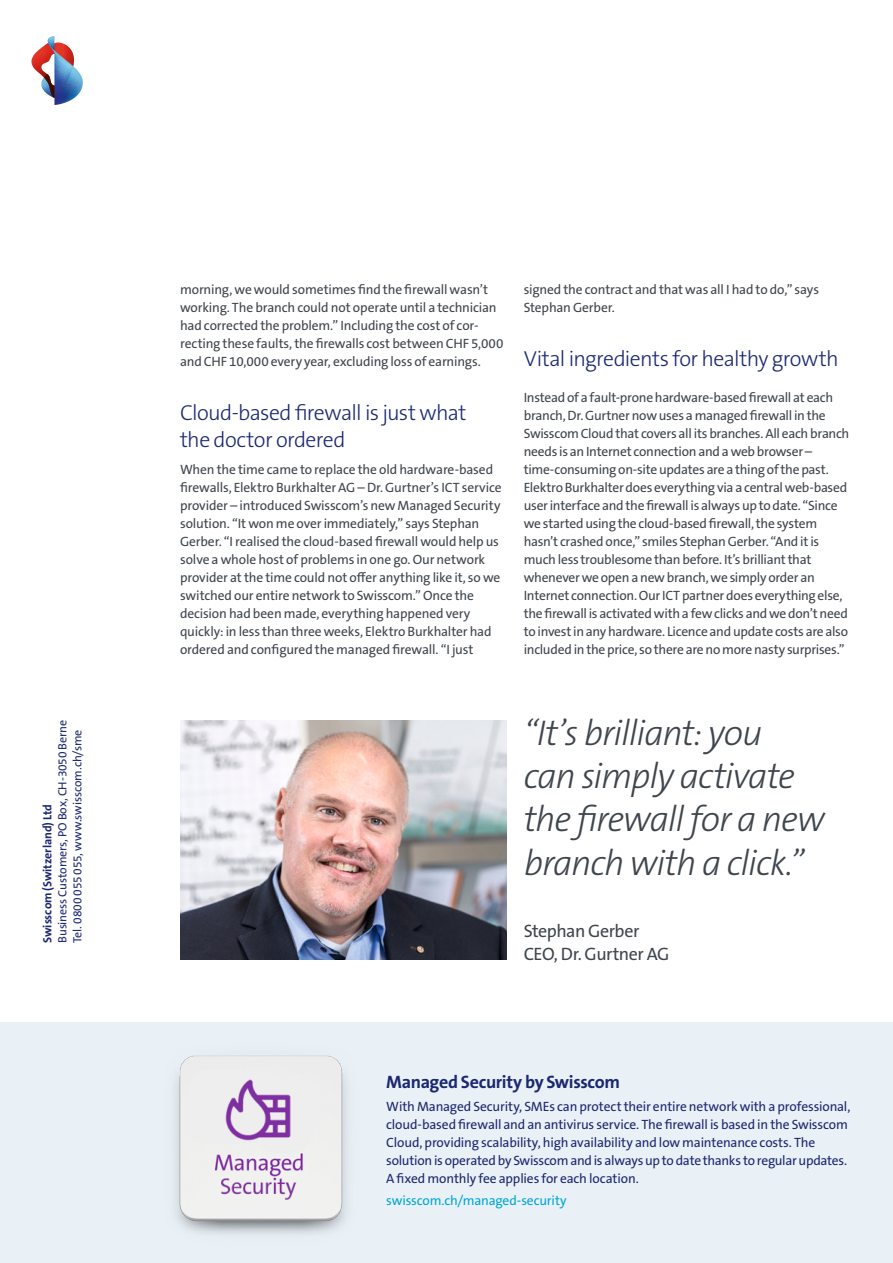
<style>
.page{position:relative;width:893px;height:1263px;background:#fff}
.page>*{position:absolute;margin:0;border:0;box-sizing:border-box;transform-origin:0 0}
.t1{font:italic 300 36px/43.2px "The Sans B W3";letter-spacing:-.035em;color:#3e454d}
.t2{font:300 21.75px/27px "The Sans B W3";letter-spacing:-.03em;color:#1b2871}
.t3{font:18px/22.5px "The Sans B W5 Plain";letter-spacing:-.025em;color:#3e454d}
.t4{font:700 18px "The Sans B W7";letter-spacing:-.02em;color:#1b2871}
.t5{font:13.5px/18px "The Sans B W5 Plain";letter-spacing:-.02em;color:#3e454d}
.t6{font:13.5px/18px "The Sans B W5 Plain";letter-spacing:-.015em;color:#1b2871}
.t7{font:13.5px "The Sans B W5 Plain";letter-spacing:-.01em;color:#00a7d6}
.t8{font:12px/15px "The Sans B W5 Plain";letter-spacing:-.01em;color:#1b2871}
.t9{font:700 12px "The Sans B W7";letter-spacing:-.005em;color:#1b2871}
</style>
<div class="page">
<div style="left:0;top:1022px;width:893px;height:241px;background:#eaf1f6"></div>
<img style="left:175px;top:1055px;width:172px;height:179px">
<img style="left:180px;top:720px;width:327px;height:240px">
<svg style="left:31px;top:36px;width:52px;height:69px"></svg>
<p class="t8" style="left:55px;top:943px;width:225px;rotate:-90deg">Business Customers, PO Box, CH-3050 Berne<br>Tel. 0800 055 055, www.swisscom.ch/sme</p>
<p class="t9" style="left:40px;top:943px;width:141px;rotate:-90deg">Swisscom (Switzerland) Ltd</p>
<p class="t5" style="left:180px;top:280px;width:325px">morning, we would sometimes find the firewall wasn’t working. The branch could not operate until a technician had corrected the problem.” Including the cost of cor&shy;recting these faults, the firewalls cost between CHF 5,000 and CHF 10,000 every year, excluding loss of earnings.</p>
<h2 class="t2" style="left:180px;top:399px;width:288px">Cloud-based firewall is just what the doctor ordered</h2>
<p class="t5" style="left:180px;top:460px;width:323px">When the time came to replace the old hardware-based firewalls, Elektro Burkhalter AG – Dr. Gurtner’s ICT service provider – introduced Swisscom’s new Managed Security solution. “It won me over immediately,” says Stephan Gerber. “I realised the cloud-based firewall would help us solve a whole host of problems in one go. Our network provider at the time could not offer anything like it, so we switched our entire network to Swisscom.” Once the decision had been made, everything happened very quickly: in less than three weeks, Elektro Burkhalter had ordered and configured the managed firewall. “I just</p>
<p class="t5" style="left:524px;top:280px;width:297px">signed the contract and that was all I had to do,” says<br>Stephan Gerber.</p>
<h2 class="t2" style="left:524px;top:345px;width:316px">Vital ingredients for healthy growth</h2>
<p class="t5" style="left:524px;top:388px;width:327px">Instead of a fault-prone hardware-based firewall at each branch, Dr. Gurtner now uses a managed firewall in the Swisscom Cloud that covers all its branches. All each branch needs is an Internet connection and a web browser – time-consuming on-site updates are a thing of the past.<br>Elektro Burkhalter does everything via a central web-based user interface and the firewall is always up to date. “Since we started using the cloud-based firewall, the system hasn’t crashed once,” smiles Stephan Gerber. “And it is much less troublesome than before. It’s brilliant that whenever we open a new branch, we simply order an Internet connection. Our ICT partner does everything else, the firewall is activated with a few clicks and we don’t need to invest in any hardware. Licence and update costs are also included in the price, so there are no more nasty surprises.”</p>
<h1 class="t1" style="left:524px;top:712px;width:302px">“It’s brilliant: you<br>can simply activate the firewall for a new branch with a click.”</h1>
<h3 class="t3" style="left:524px;top:920px;width:147px">Stephan Gerber<br>CEO, Dr. Gurtner AG</h3>
<h3 class="t4" style="left:386px;top:1071px;width:235px">Managed Security by Swisscom</h3>
<p class="t6" style="left:386px;top:1097px;width:466px">With Managed Security, SMEs can protect their entire network with a professional, cloud-based firewall and an antivirus service. The firewall is based in the Swisscom Cloud, providing scalability, high availability and low maintenance costs. The solution is operated by Swisscom and is always up to date thanks to regular updates.<br>A fixed monthly fee applies for each location.</p>
<p class="t7" style="left:386px;top:1191px;width:182px">swisscom.ch/managed-security</p>
</div>
